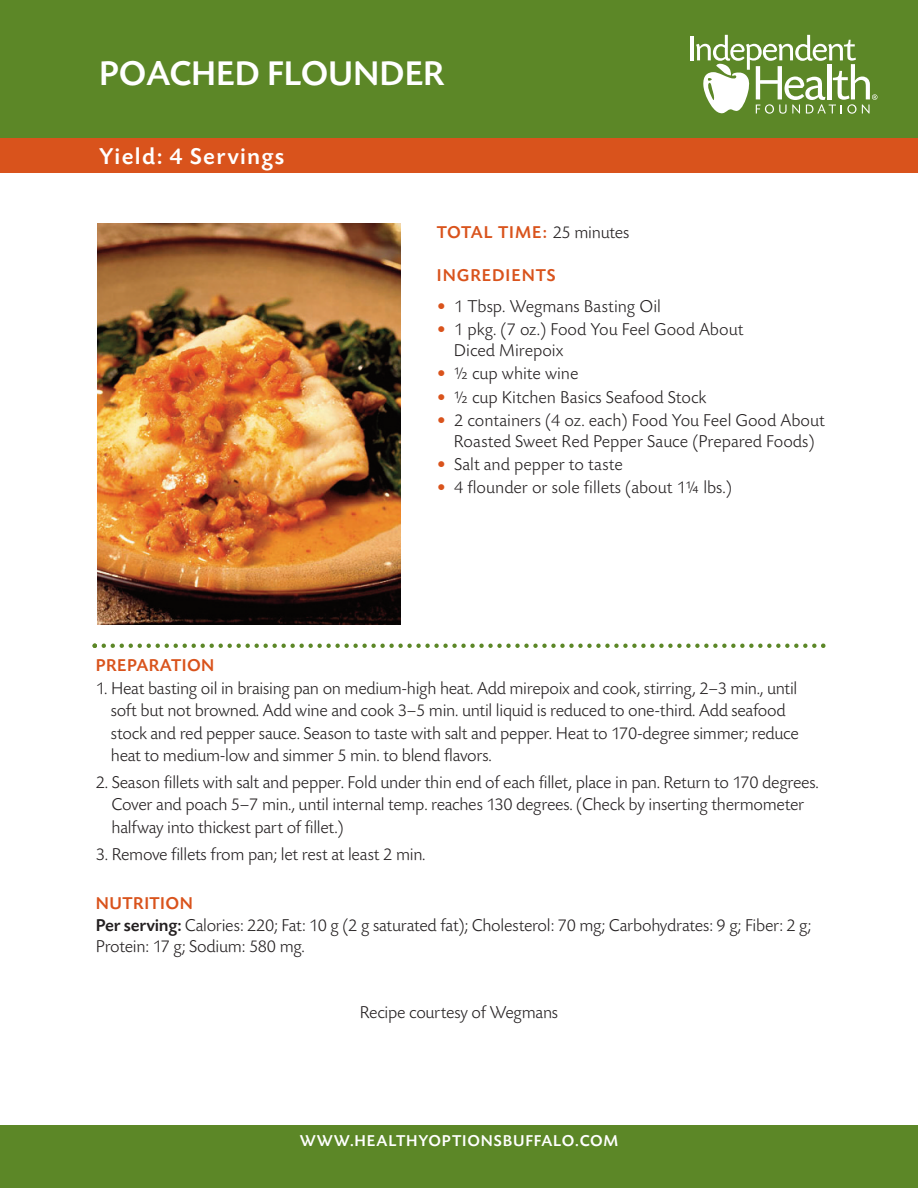
<style>
.page{position:relative;width:918px;height:1188px;background:#fff}
.page>*{position:absolute;margin:0;border:0;box-sizing:border-box;transform-origin:0 0}
.t1{font:500 36px "Today BEF";color:#fff}
.t2{font:500 24px "Today BEF";letter-spacing:.05em;color:#fff}
.t3{font:300 18px/22.5px "Today BEF";letter-spacing:-.015em;color:#231f20}
.t4{font:500 18px "Today BEF";letter-spacing:.05em;color:#d9531c}
.t5{font:500 18px "Today BEF";letter-spacing:.025em;color:#d9531c}
.t6{font:500 16.5px "Today BEF";letter-spacing:.05em;color:#fff}
.s1{font-weight:300;color:#231f20}
.s2{color:#d9531c}
.s3{font-weight:500;color:#d9531c}
.s4{font-weight:500}
</style>
<div class="page">
<div style="left:0;top:0;width:918px;height:144px;background:#5c8727"></div>
<div style="left:0;top:139px;width:918px;height:34px;background:#d9531c"></div>
<div style="left:0;top:1125px;width:918px;height:63px;background:#5c8727"></div>
<hr style="left:690px;top:36px;width:3px;height:24px;background:#fff">
<svg style="left:696px;top:35px;width:182px;height:79px"></svg>
<img style="left:97px;top:223px;width:303px;height:401px">
<svg style="left:93px;top:644px;width:732px;height:4px"></svg>
<h1 class="t1" style="left:99px;top:60px;width:347px">POACHED FLOUNDER</h1>
<h2 class="t2" style="left:99px;top:147px;width:187px">Yield: 4 Servings</h2>
<p class="t4" style="left:437px;top:226px;width:194px">TOTAL TIME: <span class="s1">25 minutes</span></p>
<p class="t4" style="left:437px;top:269px;width:121px">INGREDIENTS</p>
<p class="t3" style="left:437px;top:297px;width:226px"><span class="s2">•</span> 1 Tbsp. Wegmans Basting Oil</p>
<p class="t3" style="left:454px;top:321px;width:291px;line-height:21px;text-indent:-17px"><span class="s2">•</span> 1 pkg. (7 oz.) Food You Feel Good About<br>Diced Mirepoix</p>
<p class="t3" style="left:437px;top:364px;width:143px"><span class="s2">•</span> ½ cup white wine</p>
<p class="t3" style="left:437px;top:387px;width:271px"><span class="s2">•</span> ½ cup Kitchen Basics Seafood Stock</p>
<p class="t3" style="left:437px;top:411px;width:390px;line-height:21px;text-align:center"><span class="s2">•</span> 2 containers (4 oz. each) Food You Feel Good About<br>Roasted Sweet Red Pepper Sauce (Prepared Foods)</p>
<p class="t3" style="left:437px;top:455px;width:188px"><span class="s2">•</span> Salt and pepper to taste</p>
<p class="t3" style="left:437px;top:478px;width:297px"><span class="s2">•</span> 4 flounder or sole fillets (about 1¼ lbs.)</p>
<p class="t5" style="left:96px;top:659px;width:120px">PREPARATION</p>
<p class="t3" style="left:111px;top:678px;width:690px;text-indent:-15px">1. Heat basting oil in braising pan on medium-high heat. Add mirepoix and cook, stirring, 2–3 min., until soft but not browned. Add wine and cook 3–5 min. until liquid is reduced to one-third. Add seafood stock and red pepper sauce. Season to taste with salt and pepper. Heat to 170-degree simmer; reduce heat to medium-low and simmer 5 min. to blend flavors.</p>
<p class="t3" style="left:112px;top:773px;width:709px;text-indent:-16px">2. Season fillets with salt and pepper. Fold under thin end of each fillet, place in pan. Return to 170 degrees.<br>Cover and poach 5–7 min., until internal temp. reaches 130 degrees. (Check by inserting thermometer halfway into thickest part of fillet.)</p>
<p class="t3" style="left:96px;top:844px;width:331px">3. Remove fillets from pan; let rest at least 2 min.</p>
<p class="t3" style="left:96px;top:894px;width:717px;line-height:21.6px"><span class="s3">NUTRITION<br></span><span class="s4">Per serving:</span> Calories: 220; Fat: 10 g (2 g saturated fat); Cholesterol: 70 mg; Carbohydrates: 9 g; Fiber: 2 g;<br>Protein: 17 g; Sodium: 580 mg.</p>
<p class="t3" style="left:360px;top:1003px;width:200px">Recipe courtesy of Wegmans</p>
<p class="t6" style="left:300px;top:1135px;width:320px">WWW.HEALTHYOPTIONSBUFFALO.COM</p>
</div>
